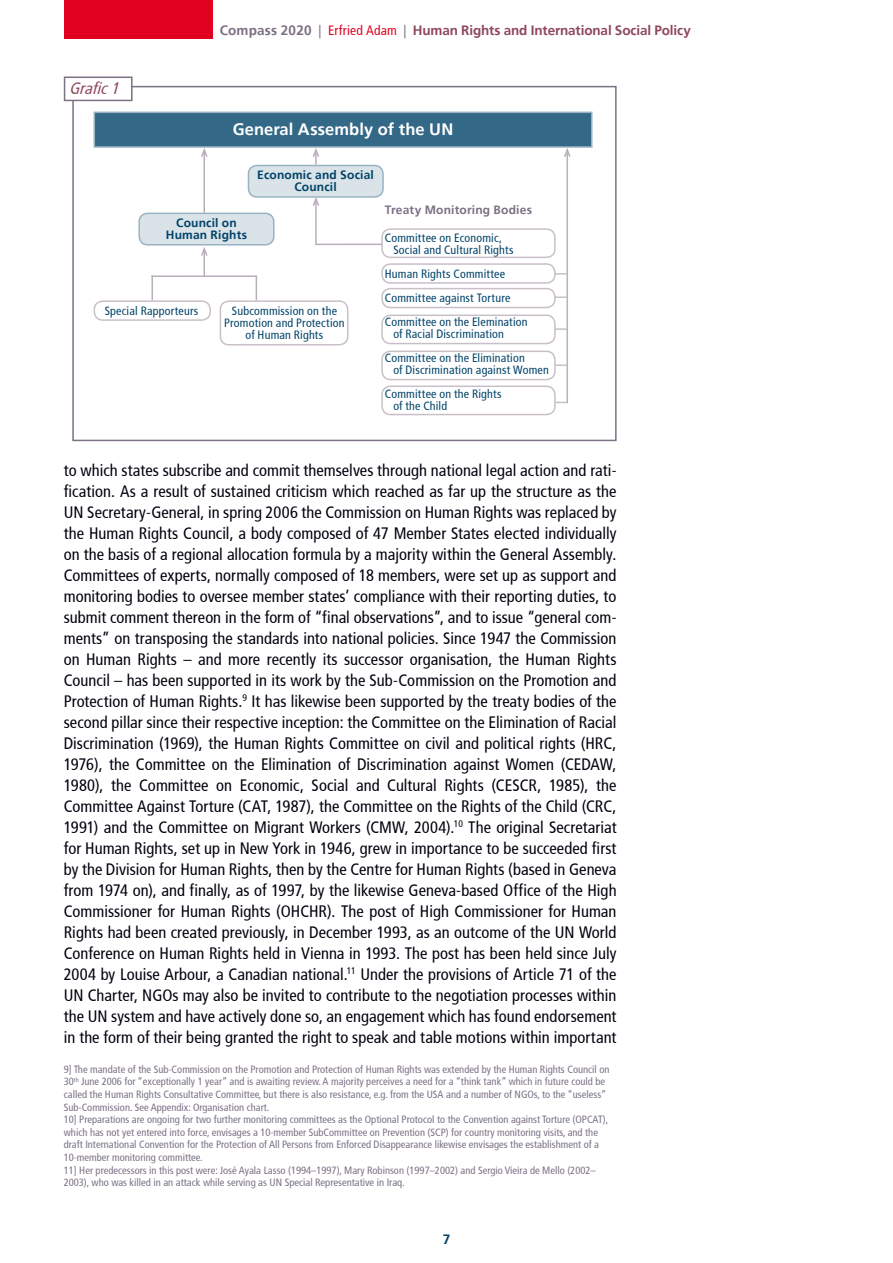
<style>
.page{position:relative;width:893px;height:1263px;background:#fff}
.page>*{position:absolute;margin:0;border:0;box-sizing:border-box;transform-origin:0 0}
.t1{font:condensed 16.5px/21px "Frutiger";color:#00000d;text-align:justify}
.t2{font:700 16.5px "Frutiger";letter-spacing:.005em;color:#fff}
.t3{font:italic condensed 16.5px "Frutiger";color:#8f485c}
.t4{font:700 13.5px "Frutiger";letter-spacing:-.01em;color:#8f485c}
.t5{font:condensed 12px/12px "Frutiger";letter-spacing:.015em;color:#004268}
.t6{font:700 12px/12px "Frutiger";letter-spacing:.015em;color:#004268;text-align:center}
.t7{font:700 12px "Frutiger";letter-spacing:.015em;color:#7b7084}
.t8{font:condensed 10.5px/12.6px "Frutiger";color:#7b7084}
.s1{color:#7b7084}
.s2{font-weight:400;font-stretch:condensed;color:#7b7084}
.s3{font-weight:400;font-stretch:condensed;color:#e20020}
</style>
<div class="page">
<div style="left:64px;top:0;width:149px;height:38px;background:#e20020"></div>
<div style="left:381px;top:228px;width:175px;height:30px;border:2px solid #c9bfc9;border-radius:9px"></div>
<div style="left:220px;top:300px;width:128px;height:45px;border:2px solid #c9bfc9;border-radius:9px"></div>
<div style="left:72px;top:86px;width:545px;height:355px;border:2px solid #7b7084"></div>
<div style="left:139px;top:213px;width:135px;height:32px;background:#d9e3e8;border-radius:9px"></div>
<div style="left:138px;top:213px;width:137px;height:33px;border:2px solid #99b3c3;border-radius:9px"></div>
<div style="left:248px;top:165px;width:135px;height:32px;background:#d9e3e8;border-radius:9px"></div>
<div style="left:248px;top:165px;width:136px;height:33px;border:2px solid #99b3c3;border-radius:9px"></div>
<div style="left:94px;top:112px;width:498px;height:35px;background:#336886"></div>
<div style="left:94px;top:112px;width:498px;height:36px;border:2px solid #99b3c3"></div>
<div style="left:381px;top:263px;width:175px;height:21px;border:2px solid #c9bfc9;border-radius:9px"></div>
<div style="left:381px;top:351px;width:175px;height:29px;border:2px solid #c9bfc9;border-radius:9px"></div>
<div style="left:381px;top:385px;width:175px;height:30px;border:2px solid #c9bfc9;border-radius:9px"></div>
<div style="left:381px;top:314px;width:175px;height:30px;border:2px solid #c9bfc9;border-radius:9px"></div>
<div style="left:381px;top:288px;width:175px;height:20px;border:2px solid #c9bfc9;border-radius:9px"></div>
<hr style="left:315px;top:244px;width:67px;height:1px;background:#b9afbb">
<svg style="left:555px;top:273px;width:11px;height:2px"></svg>
<svg style="left:555px;top:296px;width:11px;height:2px"></svg>
<svg style="left:555px;top:328px;width:11px;height:2px"></svg>
<svg style="left:555px;top:364px;width:11px;height:2px"></svg>
<hr style="left:566px;top:153px;width:2px;height:250px;background:#b9afbb">
<svg style="left:563px;top:146px;width:9px;height:13px"></svg>
<hr style="left:315px;top:201px;width:2px;height:44px;background:#b9afbb">
<svg style="left:311px;top:195px;width:9px;height:13px"></svg>
<svg style="left:311px;top:146px;width:9px;height:19px"></svg>
<div style="left:94px;top:300px;width:117px;height:21px;border:2px solid #c9bfc9;border-radius:9px"></div>
<hr style="left:151px;top:275px;width:105px;height:2px;background:#b9afbb">
<svg style="left:200px;top:245px;width:9px;height:31px"></svg>
<svg style="left:152px;top:275px;width:1px;height:25px"></svg>
<svg style="left:256px;top:275px;width:1px;height:25px"></svg>
<hr style="left:204px;top:152px;width:1px;height:61px;background:#b9afbb">
<svg style="left:200px;top:146px;width:9px;height:13px"></svg>
<div style="left:65px;top:77px;width:67px;height:23px;background:#fff"></div>
<div style="left:64px;top:77px;width:69px;height:24px;border:2px solid #7b7084"></div>
<p class="t3" style="left:69px;top:79px;width:56px">Grafic1</p>
<p class="t4" style="left:220px;top:22px;width:473px"><span class="s1">Compass 2020</span> <span class="s2">|</span> <span class="s3">Erfried Adam</span> <span class="s2">|</span> Human Rights and International Social Policy</p>
<p class="t2" style="left:233px;top:120px;width:222px">General Assembly of the UN</p>
<p class="t6" style="left:257px;top:169px;width:118px">Economic and Social<br>Council</p>
<p class="t6" style="left:166px;top:217px;width:83px">Council on<br>Human Rights</p>
<p class="t5" style="left:105px;top:305px;width:95px">Special Rapporteurs</p>
<p class="t5" style="left:224px;top:305px;width:122px;text-align:center">Subcommission on the<br>Promotion and Protection of Human Rights</p>
<p class="t7" style="left:385px;top:203px;width:149px">Treaty Monitoring Bodies</p>
<p class="t5" style="left:393px;top:231px;width:122px;text-indent:-9px">Committee on Economic,<br>Social and Cultural Rights</p>
<p class="t5" style="left:385px;top:261px;width:144px;line-height:24.3px">Human Rights Committee<br>Committee against Torture<br>Committee on the Elemination</p>
<p class="t5" style="left:385px;top:322px;width:142px;line-height:24px;text-indent:9px">of Racial Discrimination<br>Committee on the Elimination</p>
<p class="t5" style="left:385px;top:358px;width:166px;line-height:24px;text-indent:9px">of Discrimination against Women<br>Committee on the Rights</p>
<p class="t5" style="left:393px;top:400px;width:55px">of the Child</p>
<p class="t1" style="left:64px;top:460px;width:554px">to which states subscribe and commit themselves through national legal action and rati&shy;fication. As a result of sustained criticism which reached as far up the structure as the UN Secretary-General, in spring 2006 the Commission on Human Rights was replaced by the Human Rights Council, a body composed of 47 Member States elected individually on the basis of a regional allocation formula by a majority within the General Assembly.<br>Committees of experts, normally composed of 18 members, were set up as support and monitoring bodies to oversee member states’ compliance with their reporting duties, to submit comment thereon in the form of “final observations”, and to issue “general com&shy;ments” on transposing the standards into national policies. Since 1947 the Commission on Human Rights – and more recently its successor organisation, the Human Rights Council – has been supported in its work by the Sub-Commission on the Promotion and Protection of Human Rights. It has likewise been supported by the treaty bodies of the second pillar since their respective inception: the Committee on the Elimination of Racial Discrimination (1969), the Human Rights Committee on civil and political rights (HRC, 1976), the Committee on the Elimination of Discrimination against Women (CEDAW, 1980), the Committee on Economic, Social and Cultural Rights (CESCR, 1985), the Committee Against Torture (CAT, 1987), the Committee on the Rights of the Child (CRC, 1991) and the Committee on Migrant Workers (CMW, 2004).<sup>10</sup> The original Secretariat for Human Rights, set up in New York in 1946, grew in importance to be succeeded first by the Division for Human Rights, then by the Centre for Human Rights (based in Geneva from 1974 on), and finally, as of 1997, by the likewise Geneva-based Office of the High Commissioner for Human Rights (OHCHR). The post of High Commissioner for Human Rights had been created previously, in December 1993, as an outcome of the UN World Conference on Human Rights held in Vienna in 1993. The post has been held since July 2004 by Louise Arbour, a Canadian national.<sup>11</sup> Under the provisions of Article 71 of the UN Charter, NGOs may also be invited to contribute to the negotiation processes within the UN system and have actively done so, an engagement which has found endorsement in the form of their being granted the right to speak and table motions within important</p>
<p class="t8" style="left:64px;top:1063px;width:547px">9] The mandate of the Sub-Commission on the Promotion and Protection of Human Rights was extended by the Human Rights Council on 30<sup>th</sup> June 2006 for “exceptionally 1 year” and is awaiting review. A majority perceives a need for a “think tank” which in future could be called the Human Rights Consultative Committee, but there is also resistance, e.g. from the USA and a number of NGOs, to the “useless” Sub-Commission. See Appendix: Organisation chart.<br>10] Preparations are ongoing for two further monitoring committees as the Optional Protocol to the Convention against Torture (OPCAT), which has not yet entered into force, envisages a 10-member SubCommittee on Prevention (SCP) for country monitoring visits, and the draft International Convention for the Protection of All Persons from Enforced Disappearance likewise envisages the establishment of a 10-member monitoring committee.<br>11] Her predecessors in this post were: José Ayala Lasso (1994–1997), Mary Robinson (1997–2002) and Sergio Vieira de Mello (2002– 2003), who was killed in an attack while serving as UN Special Representative in Iraq.</p>
</div>
